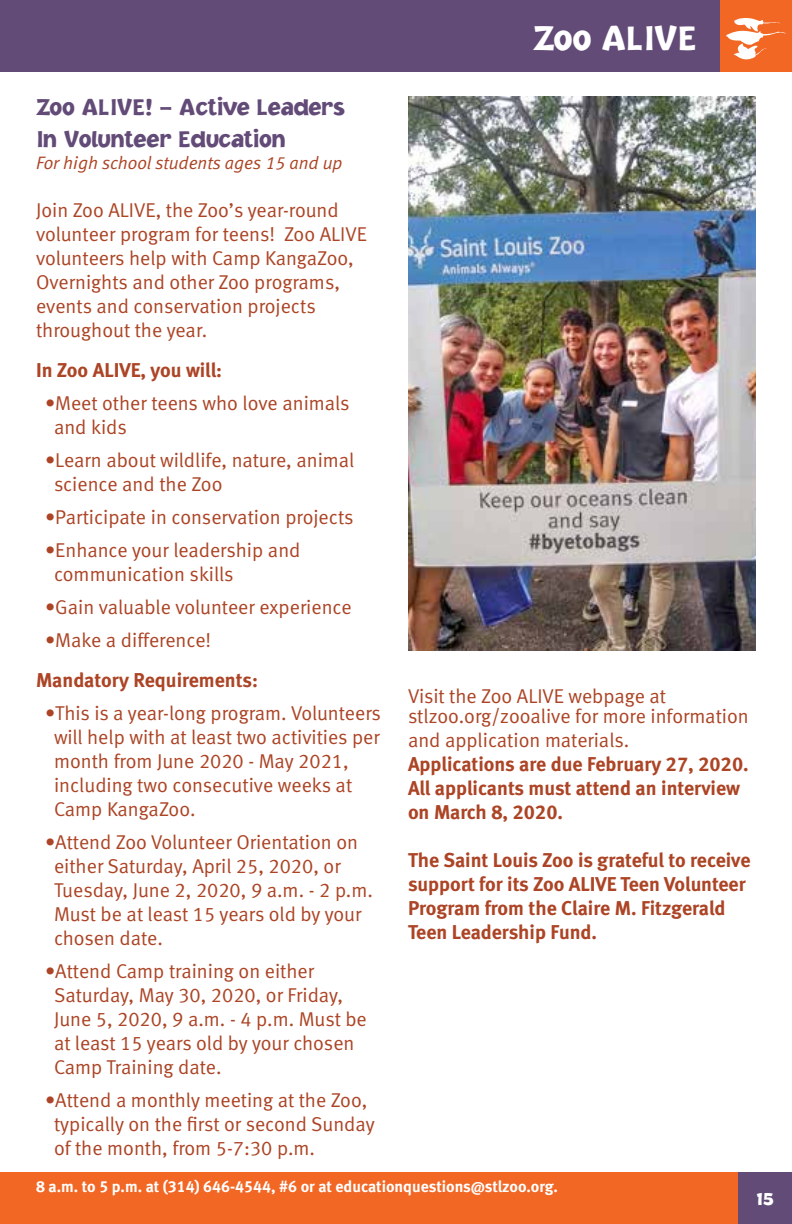
<style>
.page{position:relative;width:792px;height:1224px;background:#fff}
.page>*{position:absolute;margin:0;border:0;box-sizing:border-box;transform-origin:0 0}
.t1{font:900 36px "Jacoby ICG";color:#fff}
.t2{font:900 24px/32px "Jacoby ICG";color:#634b78}
.t3{font:20px/24px "Meta Normal LF";color:#ac4425}
.t4{font:20px/24px "Meta Bold LF";color:#ac4425}
.t5{font:900 20px "Jacoby ICG";color:#fff}
.t6{font:italic 18px "Meta Normal LF";color:#ac4425}
.t7{font:16px "Meta Bold LF";color:#fff}
</style>
<div class="page">
<div style="left:0;top:0;width:792px;height:72px;background:#634b78"></div>
<div style="left:720px;top:0;width:72px;height:72px;background:#f26724"></div>
<div style="left:0;top:1172px;width:792px;height:52px;background:#f26724"></div>
<div style="left:738px;top:1172px;width:54px;height:52px;background:#634b78"></div>
<svg style="left:726px;top:18px;width:60px;height:42px"></svg>
<img style="left:408px;top:96px;width:348px;height:555px">
<p class="t2" style="left:36px;top:91px;width:311px">Zoo ALIVE! – Active Leaders<br>In Volunteer Education</p>
<p class="t6" style="left:36px;top:152px;width:308px">For high school students ages 15 and up</p>
<p class="t3" style="left:36px;top:198px;width:333px">Join Zoo ALIVE, the Zoo’s year-round volunteer program for teens! Zoo ALIVE volunteers help with Camp KangaZoo, Overnights and other Zoo programs, events and conservation projects throughout the year.</p>
<p class="t4" style="left:36px;top:358px;width:188px">In Zoo ALIVE, you will:</p>
<p class="t3" style="left:54px;top:391px;width:297px;text-indent:-9px">•Meet other teens who love animals and kids</p>
<p class="t3" style="left:54px;top:448px;width:302px;text-indent:-9px">•Learn about wildlife, nature, animal science and the Zoo</p>
<p class="t3" style="left:45px;top:505px;width:310px">•Participate in conservation projects</p>
<p class="t3" style="left:54px;top:538px;width:248px;text-indent:-9px">•Enhance your leadership and communication skills</p>
<p class="t3" style="left:45px;top:595px;width:308px">•Gain valuable volunteer experience</p>
<p class="t3" style="left:45px;top:628px;width:168px">•Make a difference!</p>
<p class="t4" style="left:36px;top:668px;width:223px">Mandatory Requirements:</p>
<p class="t3" style="left:54px;top:701px;width:329px;text-indent:-9px">•This is a year-long program. Volunteers will help with at least two activities per month from June 2020 - May 2021, including two consecutive weeks at<br>Camp KangaZoo.</p>
<p class="t3" style="left:54px;top:830px;width:320px;text-indent:-9px">•Attend Zoo Volunteer Orientation on either Saturday, April 25, 2020, or<br>Tuesday, June 2, 2020, 9 a.m. - 2 p.m.<br>Must be at least 15 years old by your chosen date.</p>
<p class="t3" style="left:54px;top:959px;width:314px;text-indent:-9px">•Attend Camp training on either<br>Saturday, May 30, 2020, or Friday,<br>June 5, 2020, 9 a.m. - 4 p.m. Must be at least 15 years old by your chosen<br>Camp Training date.</p>
<p class="t3" style="left:54px;top:1088px;width:322px;text-indent:-9px">•Attend a monthly meeting at the Zoo, typically on the first or second Sunday of the month, from 5-7:30 p.m.</p>
<h1 class="t1" style="left:533px;top:17px;width:166px">Zoo ALIVE</h1>
<p class="t3" style="left:408px;top:686px;width:342px;line-height:20px">Visit the Zoo ALIVE webpage at stlzoo.org/zooalive for more information</p>
<p class="t3" style="left:408px;top:728px;width:223px">and application materials.</p>
<p class="t4" style="left:408px;top:752px;width:342px">Applications are due February 27, 2020.<br>All applicants must attend an interview on March 8, 2020.</p>
<p class="t4" style="left:408px;top:848px;width:344px">The Saint Louis Zoo is grateful to receive support for its Zoo ALIVE Teen Volunteer Program from the Claire M. Fitzgerald Teen Leadership Fund.</p>
<p class="t7" style="left:36px;top:1177px;width:524px">8 a.m. to 5 p.m. at (314) 646-4544, #6 or at educationquestions@stlzoo.org.</p>
<p class="t5" style="left:756px;top:1187px;width:19px">15</p>
</div>
